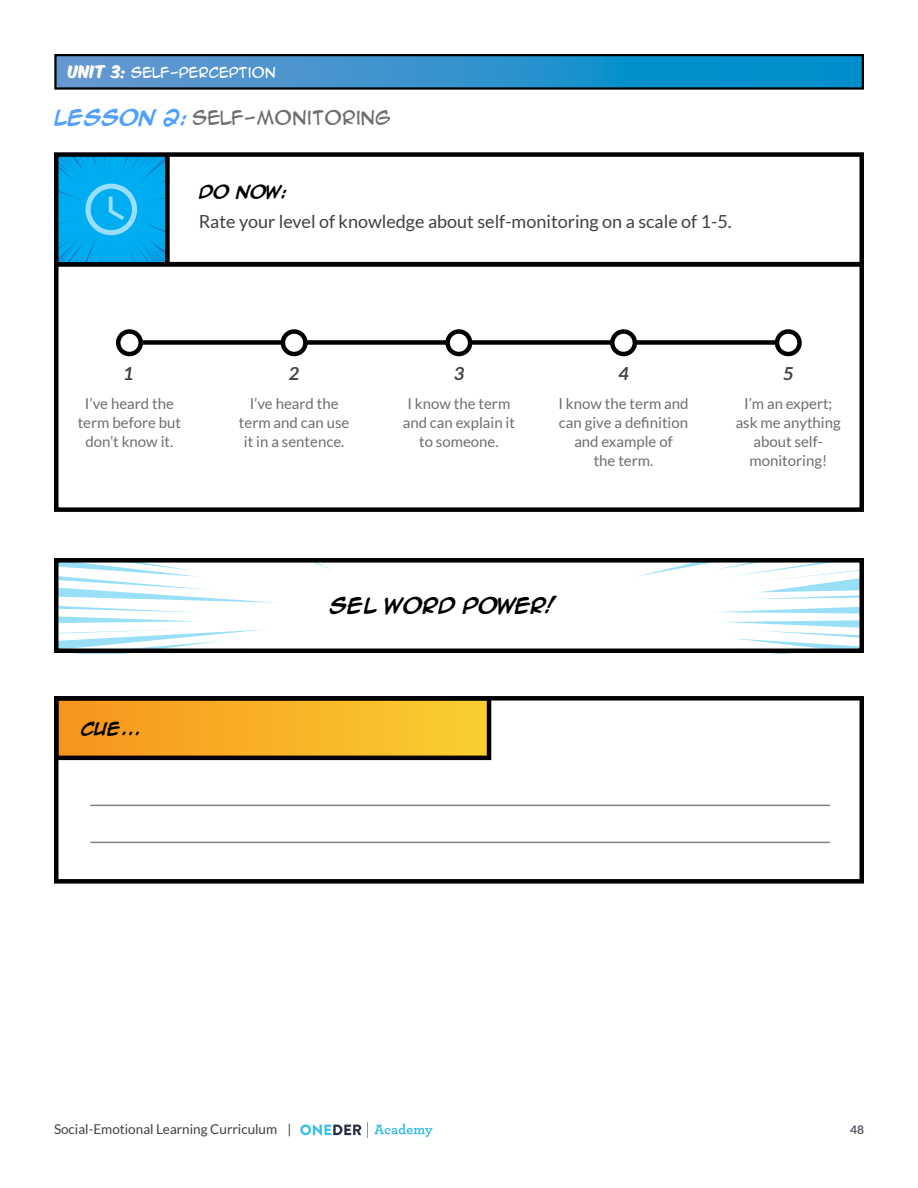
<style>
.page{position:relative;width:918px;height:1188px;background:#fff}
.page>*{position:absolute;margin:0;border:0;box-sizing:border-box;transform-origin:0 0}
.t1{font:18px "Lato";color:#414042}
.t2{font:18px "Anime Ace";color:#6d6e71}
.t3{font:700 18px "Anime Ace";color:#000}
.t4{font:italic 700 18px "Lato";color:#414042}
.t5{font:15px/19.2px "Lato";color:#6d6e71;text-align:center}
.t6{font:700 15px "Anime Ace";color:#000101}
.t7{font:700 15px "Anime Ace";color:#000}
.t8{font:13.5px "Lato";color:#414042}
.t9{font:13.5px "Anime Ace";color:#fff}
.t10{font:700 12px "Lato";color:#59586b}
.s1{font-family:"Komika Axis";font-size:15px}
.s2{font-weight:700;color:#50a0ff}
</style>
<div class="page">
<svg style="left:300px;top:1124px;width:61px;height:11px"></svg>
<svg style="left:367px;top:1122px;width:1px;height:16px"></svg>
<svg style="left:374px;top:1124px;width:59px;height:13px"></svg>
<svg style="left:54px;top:696px;width:810px;height:188px"></svg>
<svg style="left:57px;top:57px;width:804px;height:30px;background:#2e93cd"></svg>
<div style="left:54px;top:54px;width:810px;height:36px;border:2px solid #000"></div>
<svg style="left:59px;top:563px;width:272px;height:91px"></svg>
<svg style="left:637px;top:563px;width:222px;height:85px"></svg>
<div style="left:54px;top:558px;width:810px;height:95px;border:4px solid #000"></div>
<div style="left:116px;top:340px;width:676px;height:5px;background:#000"></div>
<svg style="left:118px;top:332px;width:23px;height:22px"></svg>
<div style="left:116px;top:329px;width:27px;height:27px;border:4px solid #000;border-radius:50%"></div>
<svg style="left:283px;top:332px;width:22px;height:22px"></svg>
<div style="left:281px;top:329px;width:27px;height:27px;border:4px solid #000;border-radius:50%"></div>
<svg style="left:448px;top:332px;width:22px;height:22px"></svg>
<div style="left:445px;top:329px;width:27px;height:27px;border:4px solid #000;border-radius:50%"></div>
<svg style="left:612px;top:332px;width:23px;height:22px"></svg>
<div style="left:610px;top:329px;width:27px;height:27px;border:4px solid #000;border-radius:50%"></div>
<svg style="left:777px;top:332px;width:23px;height:22px"></svg>
<div style="left:775px;top:329px;width:27px;height:27px;border:4px solid #000;border-radius:50%"></div>
<div style="left:54px;top:262px;width:810px;height:250px;border:4px solid #000"></div>
<svg style="left:59px;top:157px;width:106px;height:105px;background:#0caeee"></svg>
<div style="left:54px;top:152px;width:810px;height:115px;border:4px solid #000"></div>
<div style="left:165px;top:155px;width:5px;height:110px;background:#000"></div>
<p class="t9" style="left:68px;top:65px;width:209px"><span class="s1">Unit 3:</span> SELF-PERCEPTION</p>
<p class="t2" style="left:54px;top:108px;width:338px"><span class="s2">LESSON 2:</span> SELF-MONITORING</p>
<p class="t7" style="left:199px;top:184px;width:90px">DO NOW:</p>
<p class="t1" style="left:199px;top:210px;width:535px">Rate your level of knowledge about self-monitoring on a scale of 1-5.</p>
<p class="t4" style="left:123px;top:362px;width:12px">1</p>
<p class="t4" style="left:289px;top:362px;width:12px">2</p>
<p class="t4" style="left:454px;top:362px;width:12px">3</p>
<p class="t4" style="left:618px;top:362px;width:12px">4</p>
<p class="t4" style="left:783px;top:362px;width:12px">5</p>
<p class="t5" style="left:78px;top:393px;width:105px">I’ve heard the term before but don’t know it.</p>
<p class="t5" style="left:239px;top:393px;width:112px">I’ve heard the term and can use it in a sentence.</p>
<p class="t5" style="left:403px;top:393px;width:114px">I know the term and can explain it to someone.</p>
<p class="t5" style="left:558px;top:393px;width:132px">I know the term and can give a definition and example of<br>the term.</p>
<p class="t5" style="left:736px;top:393px;width:107px">I’m an expert; ask me anything about self&shy;monitoring!</p>
<p class="t6" style="left:81px;top:721px;width:61px">CUE...</p>
<p class="t3" style="left:330px;top:596px;width:228px">SEL WORD POWER!</p>
<p class="t8" style="left:54px;top:1121px;width:239px">Social-Emotional Learning Curriculum |</p>
<p class="t10" style="left:850px;top:1122px;width:15px">48</p>
</div>
